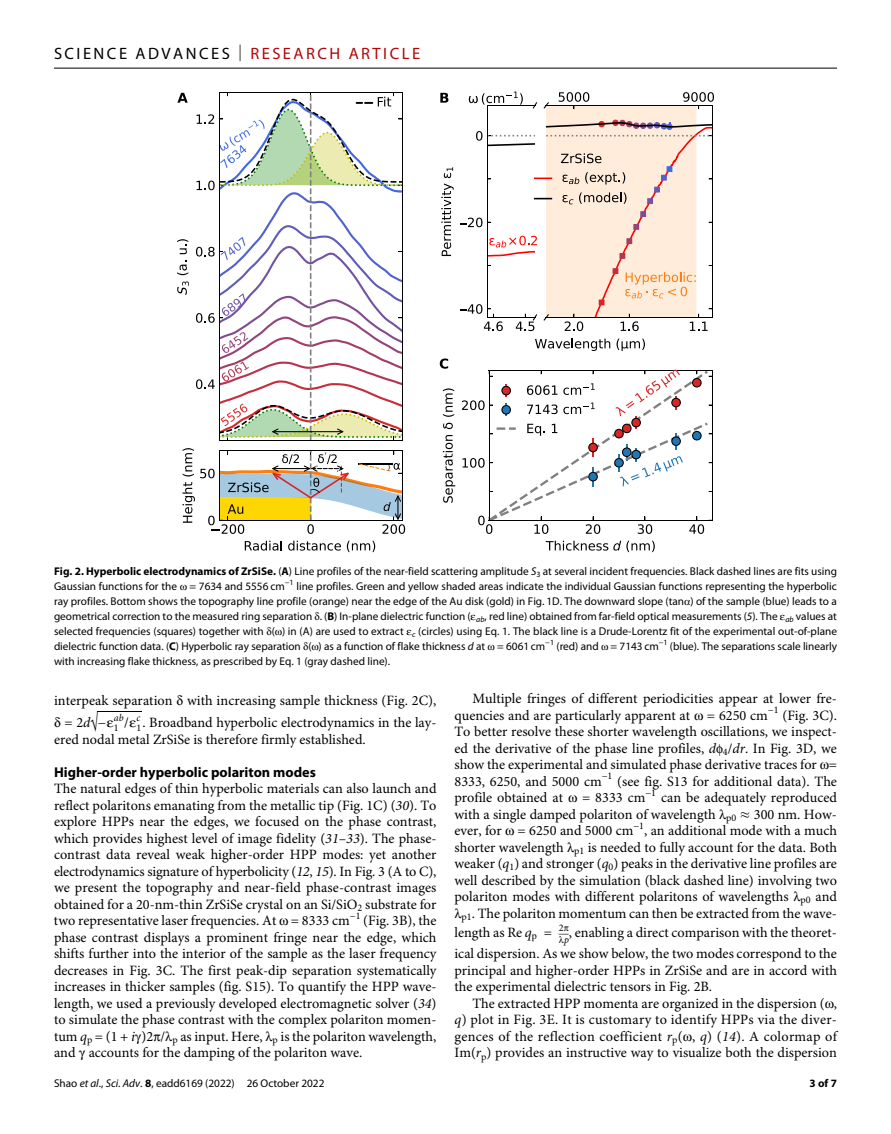
<style>
.page{position:relative;width:891px;height:1134px;background:#fff}
.page>*{position:absolute;margin:0;border:0;box-sizing:border-box;transform-origin:0 0}
.t1{font:16.5px "Myriad Pro";letter-spacing:.15em;color:#000}
.t2{font:14.25px/16.5px "Minion Pro";color:#000}
.t3{font:700 14.25px "Myriad Pro";color:#000}
.t4{font:11.4px "Minion Pro";color:#000;scale:7.89 1}
.t5{font:11.25px/15px "Myriad Pro";color:#000;text-align:justify}
.t6{font:700 11.25px "Myriad Pro";color:#000}
.t7{font:italic 10.05px "Minion Pro";color:#000}
.s1{font-weight:300}
.s2{color:#b10508}
.s3{font-weight:700}
.s4{font-style:italic}
.s5{font-size:21.6px}
.s6{font-style:normal;font-size:14.25px}
.s7{font-style:normal}
</style>
<div class="page">
<hr style="left:54px;top:68px;width:783px;height:1px;background:#000">
<svg style="left:177px;top:281px;width:12px;height:14px"></svg>
<svg style="left:177px;top:261px;width:11px;height:14px"></svg>
<svg style="left:177px;top:239px;width:11px;height:15px"></svg>
<hr style="left:402px;top:92px;width:1px;height:349px;background:#000">
<hr style="left:219px;top:440px;width:184px;height:1px;background:#000">
<svg style="left:196px;top:92px;width:206px;height:348px"></svg>
<svg style="left:245px;top:541px;width:37px;height:10px"></svg>
<svg style="left:288px;top:541px;width:53px;height:10px"></svg>
<svg style="left:347px;top:541px;width:28px;height:11px"></svg>
<svg style="left:183px;top:448px;width:222px;height:86px"></svg>
<svg style="left:441px;top:167px;width:13px;height:89px"></svg>
<svg style="left:535px;top:339px;width:75px;height:12px"></svg>
<svg style="left:617px;top:339px;width:28px;height:12px"></svg>
<svg style="left:546px;top:541px;width:109px;height:11px"></svg>
<svg style="left:443px;top:435px;width:12px;height:68px"></svg>
<svg style="left:443px;top:388px;width:11px;height:29px"></svg>
<svg style="left:443px;top:423px;width:10px;height:6px"></svg>
<hr style="left:712px;top:370px;width:1px;height:151px;background:#000">
<svg style="left:462px;top:370px;width:250px;height:164px"></svg>
<svg style="left:177px;top:93px;width:11px;height:10px"></svg>
<svg style="left:440px;top:93px;width:8px;height:10px"></svg>
<svg style="left:440px;top:358px;width:8px;height:11px"></svg>
<svg style="left:460px;top:92px;width:254px;height:239px"></svg>
<p class="t1" style="left:54px;top:40px;width:368px">SCIENCE ADVANCES <span class="s1">|</span> <span class="s2">RESEARCH ARTICLE</span></p>
<p class="t5" style="left:54px;top:564px;width:785px"><span class="s3">Fig. 2. Hyperbolic electrodynamics of ZrSiSe.</span> (<span class="s3">A</span>) Line profiles of the near-field scattering amplitude <span class="s4">S</span><sub>3</sub> at several incident frequencies. Black dashed lines are fits using Gaussian functions for the = 7634 and 5556 cm<sup>−1</sup> line profiles. Green and yellow shaded areas indicate the individual Gaussian functions representing the hyperbolic ray profiles. Bottom shows the topography line profile (orange) near the edge of the Au disk (gold) in Fig. 1D. The downward slope (tan ) of the sample (blue) leads to a geometrical correction to the measured ring separation . (<span class="s3">B</span>) In-plane dielectric function ( <sub>ab</sub>, red line) obtained from far-field optical measurements (<span class="s4">5</span>). The <sub>ab</sub> values at selected frequencies (squares) together with ( ) in (A) are used to extract <sub>c</sub> (circles) using Eq. 1. The black line is a Drude-Lorentz fit of the experimental out-of-plane dielectric function data. (<span class="s3">C</span>) Hyperbolic ray separation ( ) as a function of flake thickness <span class="s4">d</span> at = 6061 cm<sup>−1</sup> (red) and = 7143 cm<sup>−1</sup> (blue). The separations scale linearly with increasing flake thickness, as prescribed by Eq. 1 (gray dashed line).</p>
<p class="t2" style="left:65px;top:690px;width:373px;line-height:22.6px;text-indent:-11px">interpeak separation with increasing sample thickness (Fig. 2C), = 2<span class="s4">d</span><span class="s5">√</span>− <sub>1</sub></p>
<p class="t4" style="left:97px;top:700px;width:7px">_</p>
<p class="t7" style="left:114px;top:711px;width:29px">ab<span class="s6">/</span> <span class="s7">1</span></p>
<p class="t2" style="left:54px;top:716px;width:384px;text-indent:83px"><sup>c</sup> . Broadband hyperbolic electrodynamics in the lay&shy;ered nodal metal ZrSiSe is therefore firmly established.</p>
<p class="t3" style="left:54px;top:760px;width:263px">Higher-order hyperbolic polariton modes</p>
<p class="t2" style="left:54px;top:782px;width:384px;text-align:justify">The natural edges of thin hyperbolic materials can also launch and reflect polaritons emanating from the metallic tip (Fig. 1C) (<span class="s4">30</span>). To explore HPPs near the edges, we focused on the phase contrast, which provides highest level of image fidelity (<span class="s4">31</span>–<span class="s4">33</span>). The phase&shy;contrast data reveal weak higher-order HPP modes: yet another electrodynamics signature of hyperbolicity (<span class="s4">12</span>, <span class="s4">15</span>). In Fig. 3 (A to C), we present the topography and near-field phase-contrast images obtained for a 20-nm-thin ZrSiSe crystal on an Si/SiO<sub>2</sub> substrate for two representative laser frequencies. At = 8333 cm<sup>−1</sup> (Fig. 3B), the phase contrast displays a prominent fringe near the edge, which shifts further into the interior of the sample as the laser frequency decreases in Fig. 3C. The first peak-dip separation systematically increases in thicker samples (fig. S15). To quantify the HPP wave&shy;length, we used a previously developed electromagnetic solver (<span class="s4">34</span>) to simulate the phase contrast with the complex polariton momen&shy;tum <span class="s4">q</span><sub>p</sub> = (1 + <span class="s4">i</span> )2 /●<sub>p</sub> as input. Here, ●<sub>p</sub> is the polariton wavelength, and accounts for the damping of the polariton wave.</p>
<p class="t5" style="left:54px;top:1076px;width:272px">Shao <span class="s4">et al</span>., <span class="s4">Sci. Adv.</span> <span class="s3">8</span>, eadd6169 (2022) 26 October 2022</p>
<p class="t2" style="left:454px;top:692px;width:384px;text-align:justify;text-indent:18px">Multiple fringes of different periodicities appear at lower fre&shy;quencies and are particularly apparent at = 6250 cm<sup>−1</sup> (Fig. 3C).<br>To better resolve these shorter wavelength oscillations, we inspect&shy;ed the derivative of the phase line profiles, <span class="s4">d</span> <sub>4</sub>/<span class="s4">dr</span>. In Fig. 3D, we show the experimental and simulated phase derivative traces for = 8333, 6250, and 5000 cm<sup>−1</sup> (see fig. S13 for additional data). The profile obtained at</p>
<p class="t2" style="left:454px;top:791px;width:384px;text-align:justify;text-indent:128px">= 8333 cm<sup>−1</sup> can be adequately reproduced with a single damped polariton of wavelength ●<sub>p0</sub> ≈ 300 nm. How&shy;ever, for = 6250 and 5000 cm<sup>−1</sup>, an additional mode with a much shorter wavelength ●<sub>p1</sub> is needed to fully account for the data. Both weaker (<span class="s4">q</span><sub>1</sub>) and stronger (<span class="s4">q</span><sub>0</sub>) peaks in the derivative line profiles are well described by the simulation (black dashed line) involving two polariton modes with different polaritons of wavelengths ●<sub>p0</sub> and</p>
<p class="t2" style="left:454px;top:904px;width:384px;line-height:19.8px">●<sub>p1</sub>. The polariton momentum can then be extracted from the wave&shy;length as Re <span class="s4">q</span><sub>p</sub> = <sup>2</sup><sup>_</sup></p>
<p class="t2" style="left:454px;top:924px;width:384px;line-height:21.1px;text-align:right">●<sub>p</sub>, enabling a direct comparison with the theoret-<br>ical dispersion. As we show below, the two modes correspond to the</p>
<p class="t2" style="left:454px;top:964px;width:384px">principal and higher-order HPPs in ZrSiSe and are in accord with the experimental dielectric tensors in Fig. 2B.</p>
<p class="t2" style="left:454px;top:997px;width:384px;text-align:justify;text-indent:18px">The extracted HPP momenta are organized in the dispersion ( , <span class="s4">q</span>) plot in Fig. 3E. It is customary to identify HPPs via the diver&shy;gences of the reflection coefficient <span class="s4">r</span><sub>p</sub>( , <span class="s4">q</span>) (<span class="s4">14</span>). A colormap of Im(<span class="s4">r</span><sub>p</sub>) provides an instructive way to visualize both the dispersion</p>
<p class="t6" style="left:810px;top:1074px;width:29px">3 of 7</p>
</div>
